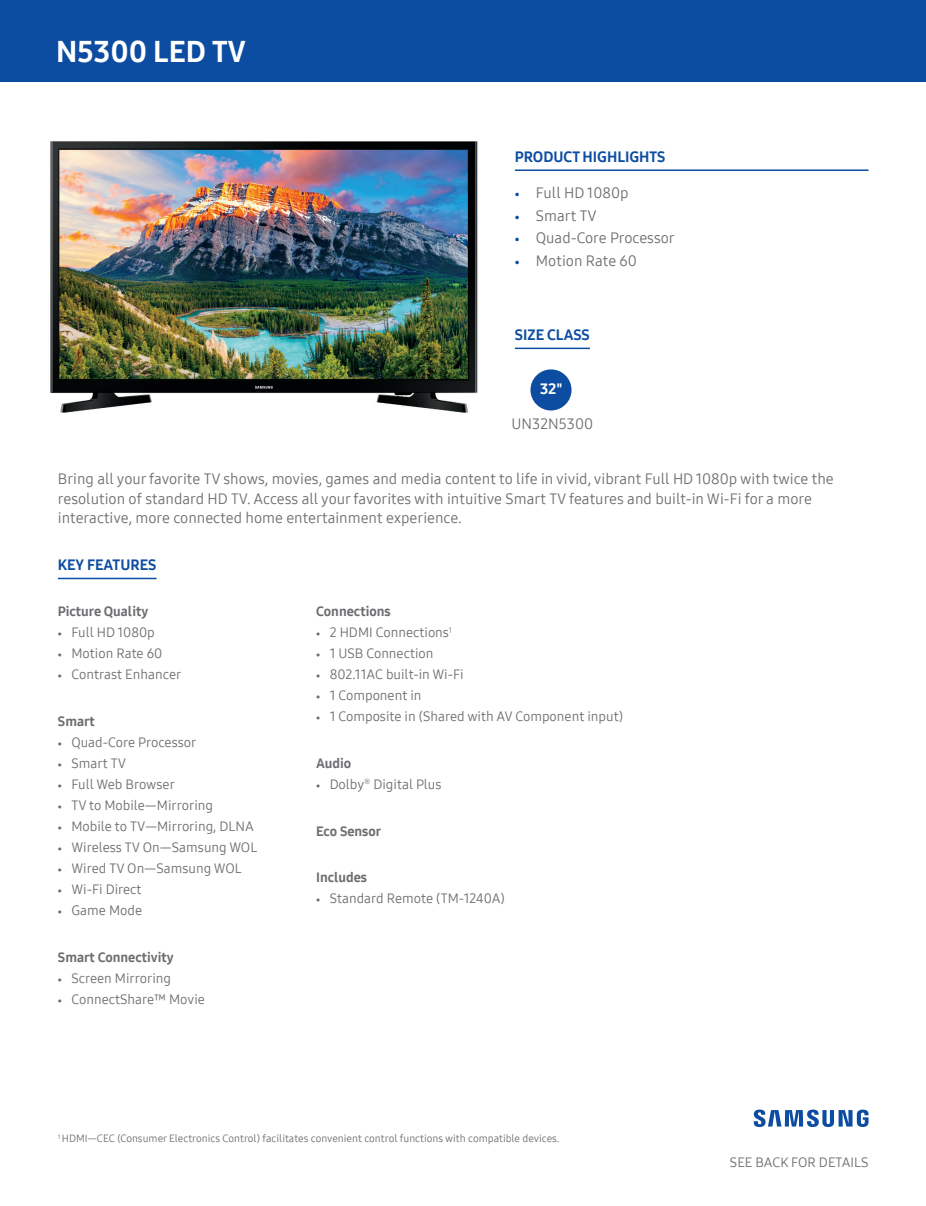
<style>
.page{position:relative;width:926px;height:1206px;background:#fff}
.page>*{position:absolute;margin:0;border:0;box-sizing:border-box;transform-origin:0 0}
.t1{font:30px "Samsung One 800";color:#fff}
.t2{font:15px/19.5px "Samsung One 400";color:#6c6d70}
.t3{font:15px "Samsung One 800";color:#0d4da1}
.t4{font:15px "Samsung One 800";color:#fff}
.t5{font:13.5px "Samsung One 400";color:#6c6d70}
.t6{font:13.5px "Samsung One 800";color:#6c6d70}
.t7{font:10.5px "Samsung One 400";color:#6c6d70}
.s1{font-size:10.5px;color:#0d4da1}
.s2{font-size:9px}
</style>
<div class="page">
<div style="left:0;top:0;width:925px;height:81px;background:#0d4da1"></div>
<img style="left:50px;top:141px;width:428px;height:272px">
<svg style="left:753px;top:1109px;width:115px;height:17px"></svg>
<hr style="left:515px;top:169px;width:353px;height:2px;background:#0d4da1">
<hr style="left:515px;top:347px;width:74px;height:2px;background:#0d4da1">
<hr style="left:58px;top:577px;width:98px;height:2px;background:#0d4da1">
<div style="left:530px;top:369px;width:41px;height:41px;background:#0d4da1;border-radius:50%"></div>
<h1 class="t1" style="left:56px;top:31px;width:191px">N5300 LED TV</h1>
<p class="t3" style="left:515px;top:146px;width:152px">PRODUCT HIGHLIGHTS</p>
<p class="t2" style="left:515px;top:183px;width:115px"><span class="s1">•</span> Full HD 1080p</p>
<p class="t2" style="left:515px;top:205px;width:83px"><span class="s1">•</span> Smart TV</p>
<p class="t2" style="left:515px;top:228px;width:161px"><span class="s1">•</span> Quad-Core Processor</p>
<p class="t2" style="left:515px;top:250px;width:123px"><span class="s1">•</span> Motion Rate 60</p>
<p class="t3" style="left:515px;top:324px;width:76px">SIZE CLASS</p>
<p class="t4" style="left:540px;top:379px;width:24px">32"</p>
<p class="t2" style="left:511px;top:413px;width:83px">UN32N5300</p>
<p class="t2" style="left:58px;top:469px;width:777px">Bring all your favorite TV shows, movies, games and media content to life in vivid, vibrant Full HD 1080p with twice the resolution of standard HD TV. Access all your favorites with intuitive Smart TV features and built-in Wi-Fi for a more interactive, more connected home entertainment experience.</p>
<p class="t3" style="left:58px;top:554px;width:100px">KEY FEATURES</p>
<p class="t6" style="left:58px;top:602px;width:92px">Picture Quality</p>
<p class="t5" style="left:58px;top:623px;width:98px"><span class="s2">•</span> Full HD 1080p</p>
<p class="t5" style="left:58px;top:644px;width:106px"><span class="s2">•</span> Motion Rate 60</p>
<p class="t5" style="left:58px;top:665px;width:125px"><span class="s2">•</span> Contrast Enhancer</p>
<p class="t6" style="left:58px;top:712px;width:39px">Smart</p>
<p class="t5" style="left:58px;top:733px;width:140px"><span class="s2">•</span> Quad-Core Processor</p>
<p class="t5" style="left:58px;top:754px;width:70px"><span class="s2">•</span> Smart TV</p>
<p class="t5" style="left:58px;top:775px;width:118px"><span class="s2">•</span> Full Web Browser</p>
<p class="t5" style="left:58px;top:796px;width:157px"><span class="s2">•</span> TV to Mobile—Mirroring</p>
<p class="t5" style="left:58px;top:817px;width:197px"><span class="s2">•</span> Mobile to TV—Mirroring, DLNA</p>
<p class="t5" style="left:58px;top:838px;width:201px"><span class="s2">•</span> Wireless TV On—Samsung WOL</p>
<p class="t5" style="left:58px;top:859px;width:185px"><span class="s2">•</span> Wired TV On—Samsung WOL</p>
<p class="t5" style="left:58px;top:880px;width:85px"><span class="s2">•</span> Wi-Fi Direct</p>
<p class="t5" style="left:58px;top:901px;width:86px"><span class="s2">•</span> Game Mode</p>
<p class="t6" style="left:58px;top:948px;width:117px">Smart Connectivity</p>
<p class="t5" style="left:58px;top:969px;width:115px"><span class="s2">•</span> Screen Mirroring</p>
<p class="t5" style="left:58px;top:990px;width:148px"><span class="s2">•</span> ConnectShare™ Movie</p>
<p class="t6" style="left:316px;top:602px;width:76px">Connections</p>
<p class="t5" style="left:316px;top:623px;width:138px"><span class="s2">•</span> 2 HDMI Connections<sup>1</sup></p>
<p class="t5" style="left:316px;top:644px;width:119px"><span class="s2">•</span> 1 USB Connection</p>
<p class="t5" style="left:316px;top:665px;width:149px"><span class="s2">•</span> 802.11AC built-in Wi-Fi</p>
<p class="t5" style="left:316px;top:686px;width:107px"><span class="s2">•</span> 1 Component in</p>
<p class="t5" style="left:316px;top:707px;width:308px"><span class="s2">•</span> 1 Composite in (Shared with AV Component input)</p>
<p class="t6" style="left:316px;top:754px;width:37px">Audio</p>
<p class="t5" style="left:316px;top:775px;width:127px"><span class="s2">•</span> Dolby<sup>®</sup> Digital Plus</p>
<p class="t6" style="left:316px;top:821px;width:67px">Eco Sensor</p>
<p class="t6" style="left:316px;top:868px;width:52px">Includes</p>
<p class="t5" style="left:316px;top:889px;width:190px"><span class="s2">•</span> Standard Remote (TM-1240A)</p>
<p class="t7" style="left:58px;top:1131px;width:503px"><sup>1</sup> HDMI—CEC (Consumer Electronics Control) facilitates convenient control functions with compatible devices.</p>
<p class="t5" style="left:729px;top:1153px;width:140px">SEE BACK FOR DETAILS</p>
</div>
